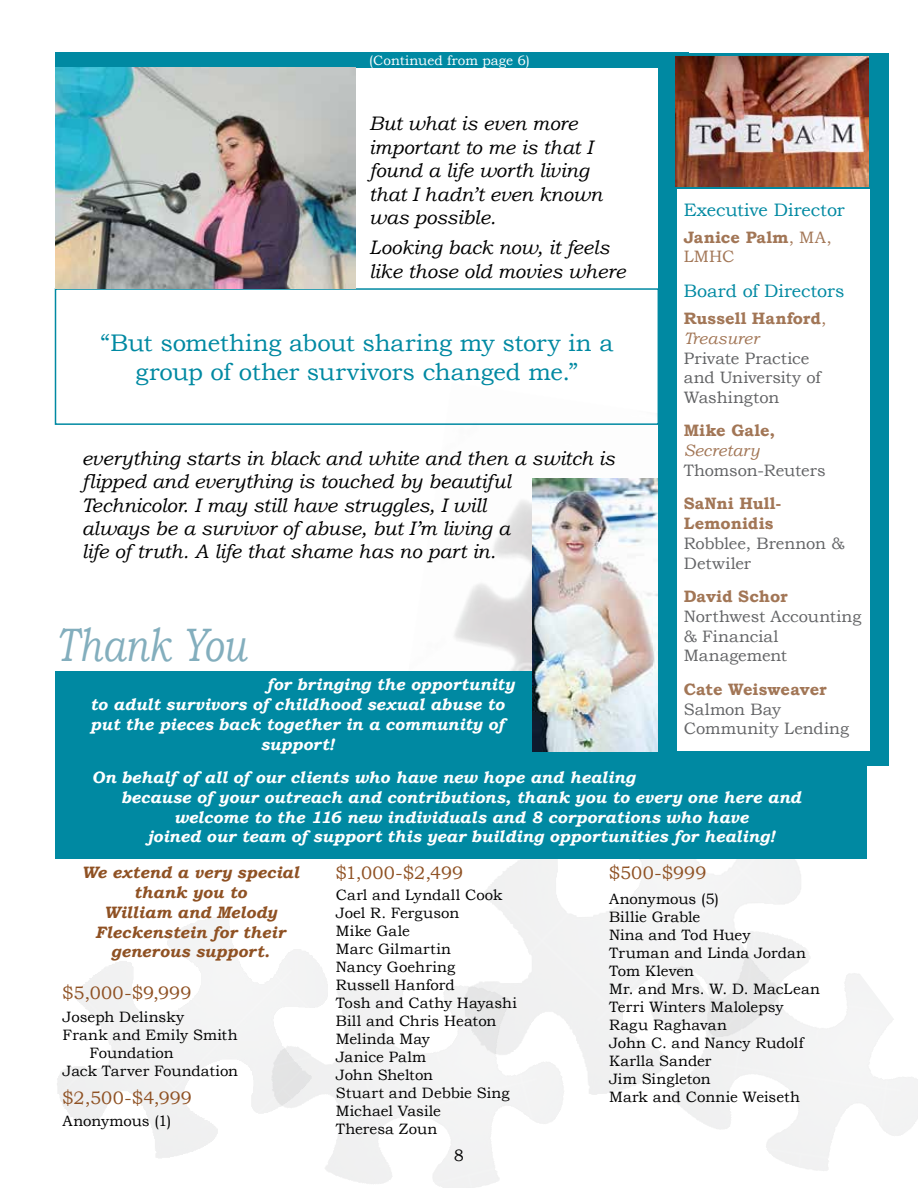
<style>
.page{position:relative;width:918px;height:1188px;background:#fff}
.page>*{position:absolute;margin:0;border:0;box-sizing:border-box;transform-origin:0 0}
.t1{font:italic 46.8px "Bookman Old Style";letter-spacing:-.005em;color:#83aebd;scale:.8 1}
.t2{font:24px/28.8px "Bookman Old Style";letter-spacing:-.01em;color:#0089a2;text-align:center}
.t3{font:italic 19.5px/23.4px "Bookman Old Style";letter-spacing:-.005em;color:#000}
.t4{font:18px "Bookman Old Style";color:#8f5123}
.t5{font:18px "Bookman Old Style";color:#0089a2}
.t6{font:italic 700 16.5px "Bookman Old Style";letter-spacing:.005em;color:#fff}
.t7{font:16.5px/19.8px "Bookman Old Style";letter-spacing:-.005em;color:#636466}
.t8{font:700 16.5px/19.8px "Bookman Old Style";letter-spacing:.005em;color:#a27656}
.t9{font:italic 700 16.5px/19.8px "Bookman Old Style";letter-spacing:.005em;color:#8f5123;text-align:center}
.t10{font:16.5px/19.8px "Bookman Old Style";letter-spacing:-.005em;color:#616264}
.t11{font:italic 16.5px "Bookman Old Style";letter-spacing:.005em;color:#a27656}
.t12{font:16.5px "Bookman Old Style";color:#000}
.t13{font:15px/18px "Bookman Old Style";color:#000}
.t14{font:13.5px "Bookman Old Style";letter-spacing:.005em;color:#fff}
.s1{font-weight:400}
.s2{font-weight:400;font-style:italic}
</style>
<div class="page">
<img style="left:406px;top:478px;width:252px;height:194px">
<img style="left:419px;top:759px;width:470px;height:365px">
<div style="left:55px;top:53px;width:633px;height:15px;background:#0089a2"></div>
<div style="left:56px;top:672px;width:811px;height:187px;background:#0089a2"></div>
<div style="left:55px;top:288px;width:604px;height:137px;border:2px solid #0089a2"></div>
<img style="left:532px;top:479px;width:126px;height:273px">
<img style="left:55px;top:68px;width:301px;height:220px">
<div style="left:658px;top:53px;width:230px;height:712px;background:#0089a2"></div>
<div style="left:677px;top:190px;width:193px;height:561px;background:#fff"></div>
<img style="left:675px;top:57px;width:194px;height:130px">
<p class="t14" style="left:369px;top:51px;width:162px">(Continued from page 6)</p>
<h3 class="t3" style="left:369px;top:112px;width:234px">But what is even more important to me is that I found a life worth living that I hadn’t even known was possible.</h3>
<h3 class="t3" style="left:369px;top:236px;width:258px">Looking back now, it feels like those old movies where</h3>
<p class="t5" style="left:684px;top:198px;width:162px">Executive Director</p>
<p class="t8" style="left:684px;top:227px;width:149px">Janice Palm<span class="s1">, MA,<br>LMHC</span></p>
<p class="t5" style="left:684px;top:280px;width:162px">Board of Directors</p>
<p class="t8" style="left:684px;top:308px;width:144px">Russell Hanford<span class="s1">,<br></span><span class="s2">Treasurer</span></p>
<p class="t10" style="left:684px;top:348px;width:139px">Private Practice and University of<br>Washington</p>
<p class="t8" style="left:684px;top:421px;width:93px">Mike Gale,</p>
<p class="t11" style="left:684px;top:439px;width:77px">Secretary</p>
<p class="t7" style="left:684px;top:461px;width:143px">Thomson-Reuters</p>
<p class="t8" style="left:684px;top:494px;width:99px">SaNni Hull-<br>Lemonidis</p>
<p class="t7" style="left:684px;top:534px;width:162px">Robblee, Brennon &amp;<br>Detwiler</p>
<p class="t8" style="left:684px;top:586px;width:106px">David Schor</p>
<p class="t7" style="left:684px;top:606px;width:179px">Northwest Accounting &amp; Financial<br>Management</p>
<p class="t8" style="left:684px;top:679px;width:145px">Cate Weisweaver</p>
<p class="t7" style="left:684px;top:699px;width:167px">Salmon Bay<br>Community Lending</p>
<h2 class="t2" style="left:100px;top:328px;width:514px">“But something about sharing my story in a group of other survivors changed me.”</h2>
<p class="t3" style="left:82px;top:446px;width:535px">everything starts in black and white and then a switch is flipped and everything is touched by beautiful Technicolor. I may still have struggles, I will<br>always be a survivor of abuse, but I’m living a<br>life of truth. A life that shame has no part in.</p>
<h1 class="t1" style="left:56px;top:613px;width:240px">Thank You</h1>
<p class="t6" style="left:266px;top:673px;width:249px">for bringing the opportunity</p>
<p class="t6" style="left:90px;top:692px;width:416px">to adult survivors of childhood sexual abuse to</p>
<p class="t6" style="left:90px;top:712px;width:416px">put the pieces back together in a community of</p>
<p class="t6" style="left:260px;top:732px;width:75px">support!</p>
<p class="t6" style="left:92px;top:765px;width:545px">On behalf of all of our clients who have new hope and healing</p>
<p class="t6" style="left:121px;top:785px;width:682px">because of your outreach and contributions, thank you to every one here and</p>
<p class="t6" style="left:174px;top:805px;width:576px">welcome to the 116 new individuals and 8 corporations who have</p>
<p class="t6" style="left:148px;top:825px;width:629px">joined our team of support this year building opportunities for healing!</p>
<p class="t9" style="left:82px;top:863px;width:219px">We extend a very special thank you to<br>William and Melody<br>Fleckenstein for their generous support.</p>
<p class="t4" style="left:63px;top:981px;width:130px">$5,000-$9,999</p>
<p class="t13" style="left:63px;top:1008px;width:123px">Joseph Delinsky</p>
<p class="t13" style="left:63px;top:1026px;width:176px">Frank and Emily Smith</p>
<p class="t13" style="left:90px;top:1044px;width:86px">Foundation</p>
<p class="t13" style="left:63px;top:1062px;width:177px">Jack Tarver Foundation</p>
<p class="t4" style="left:63px;top:1086px;width:131px">$2,500-$4,999</p>
<p class="t13" style="left:63px;top:1112px;width:110px">Anonymous (1)</p>
<p class="t4" style="left:336px;top:861px;width:129px">$1,000-$2,499</p>
<p class="t13" style="left:336px;top:885px;width:182px">Carl and Lyndall Cook<br>Joel R. Ferguson<br>Mike Gale<br>Marc Gilmartin<br>Nancy Goehring<br>Russell Hanford<br>Tosh and Cathy Hayashi<br>Bill and Chris Heaton<br>Melinda May<br>Janice Palm<br>John Shelton<br>Stuart and Debbie Sing<br>Michael Vasile<br>Theresa Zoun</p>
<p class="t4" style="left:609px;top:861px;width:99px">$500-$999</p>
<p class="t13" style="left:609px;top:890px;width:212px">Anonymous (5)<br>Billie Grable<br>Nina and Tod Huey<br>Truman and Linda Jordan<br>Tom Kleven<br>Mr. and Mrs. W. D. MacLean<br>Terri Winters Malolepsy<br>Ragu Raghavan<br>John C. and Nancy Rudolf<br>Karlla Sander<br>Jim Singleton<br>Mark and Connie Weiseth</p>
<p class="t12" style="left:454px;top:1145px;width:12px">8</p>
</div>
